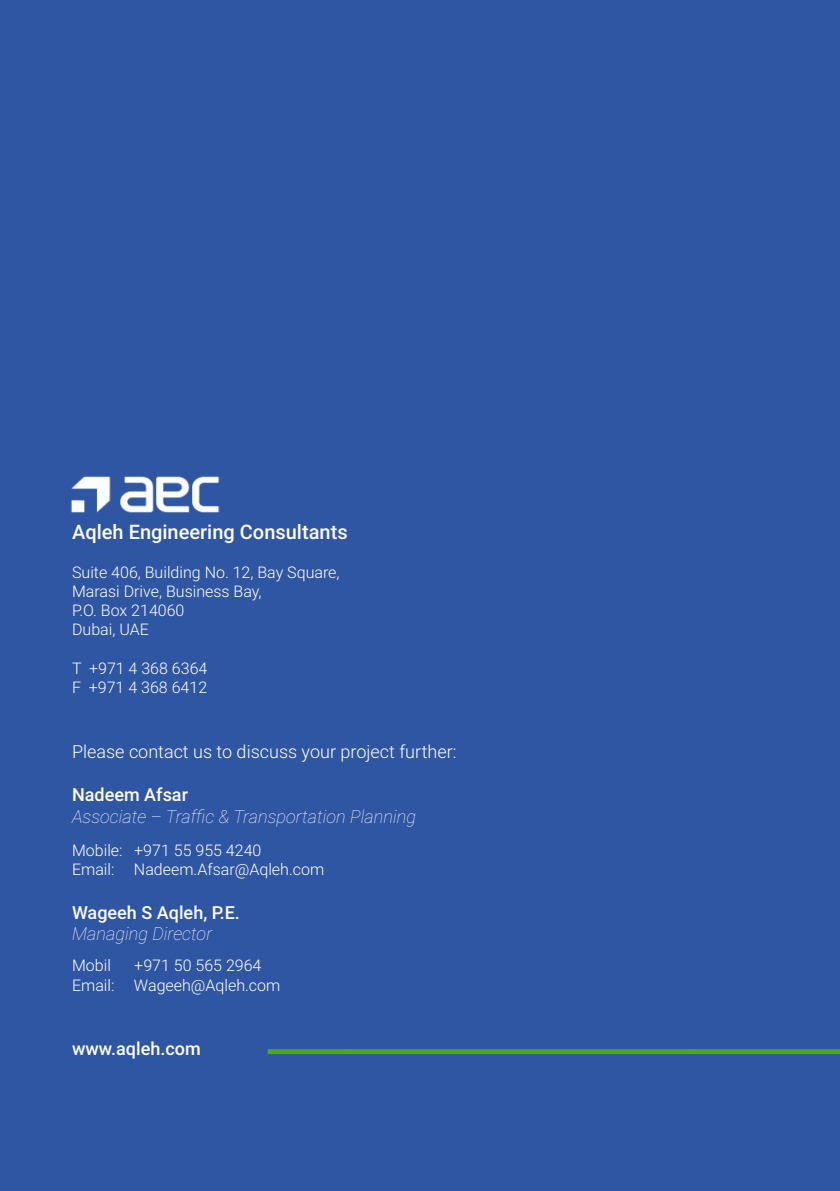
<style>
.page{position:relative;width:840px;height:1191px;background:#fff}
.page>*{position:absolute;margin:0;border:0;box-sizing:border-box;transform-origin:0 0}
.t1{font:500 20px "Roboto";color:#fff}
.t2{font:italic 100 18px "Roboto";color:#fff}
.t3{font:300 18px "Roboto";color:#fff}
.t4{font:500 18px "Roboto";color:#fff}
.t5{font:300 16px/19.2px "Roboto";color:#fff}
</style>
<div class="page">
<div style="left:0;top:0;width:839px;height:1190px;background:#2f56a3"></div>
<img style="left:63px;top:467px;width:164px;height:53px">
<p class="t1" style="left:72px;top:518px;width:277px">Aqleh Engineering Consultants</p>
<p class="t5" style="left:72px;top:562px;width:269px">Suite 406, Building No. 12, Bay Square,<br>Marasi Drive, Business Bay,<br>P.O. Box 214060<br>Dubai, UAE</p>
<p class="t5" style="left:72px;top:658px;width:137px">T +971 4 368 6364<br>F +971 4 368 6412</p>
<p class="t3" style="left:72px;top:738px;width:386px">Please contact us to discuss your project further:</p>
<p class="t4" style="left:72px;top:782px;width:117px">Nadeem Afsar</p>
<p class="t2" style="left:72px;top:803px;width:345px">Associate – Traffic &amp; Transportation Planning</p>
<p class="t5" style="left:72px;top:840px;width:253px">Mobile: +971 55 955 4240<br>Email: Nadeem.Afsar@Aqleh.com</p>
<p class="t4" style="left:72px;top:899px;width:169px">Wageeh S Aqleh, P.E.</p>
<p class="t2" style="left:72px;top:921px;width:142px">Managing Director</p>
<p class="t5" style="left:72px;top:955px;width:40px">Mobil</p>
<p class="t5" style="left:72px;top:955px;width:210px;text-indent:62px">+971 50 565 2964<br>Email: Wageeh@Aqleh.com</p>
<p class="t4" style="left:72px;top:1036px;width:130px">www.aqleh.com</p>
</div>
